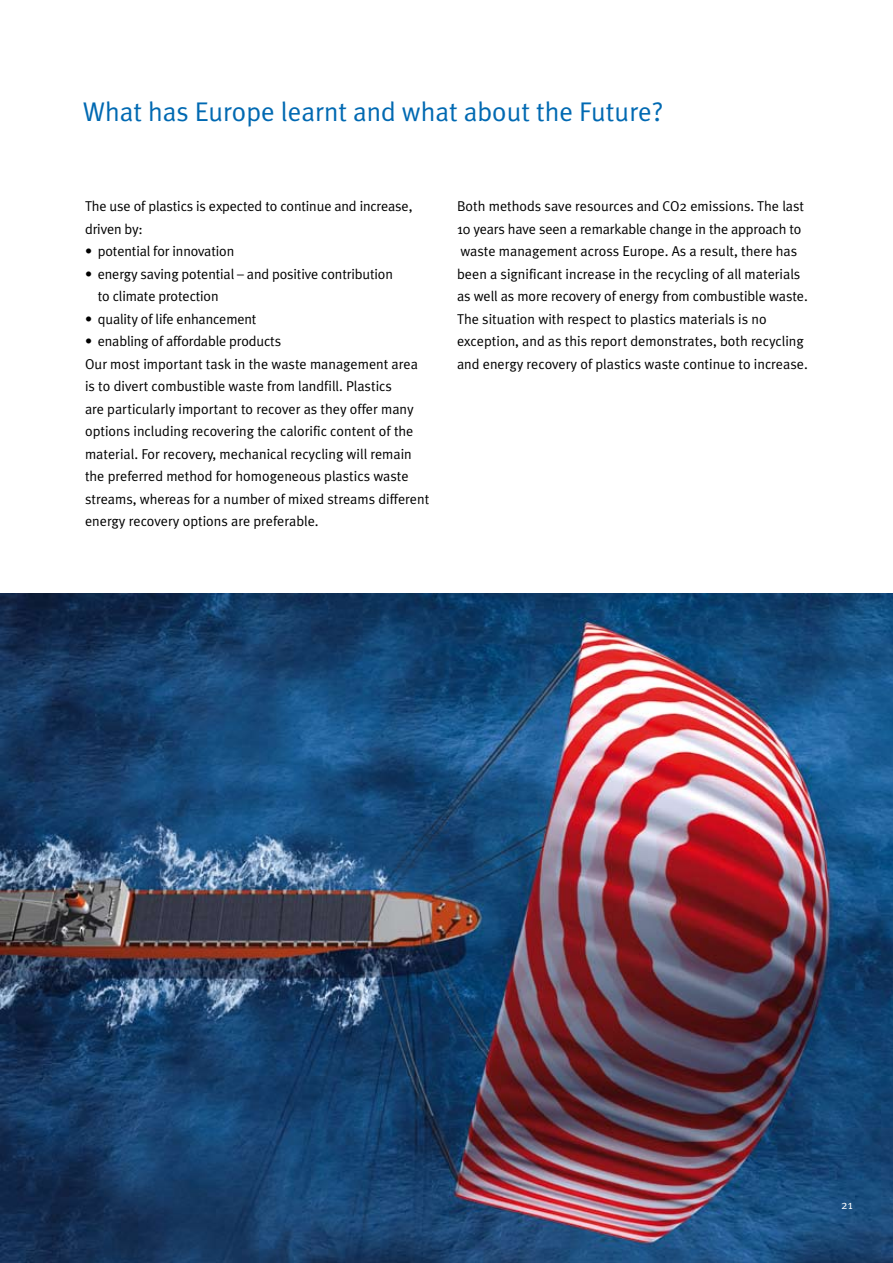
<style>
.page{position:relative;width:893px;height:1263px;background:#fff}
.page>*{position:absolute;margin:0;border:0;box-sizing:border-box;transform-origin:0 0}
.t1{font:27px "Meta Plus Normal";color:#0069b2}
.t2{font:14.25px/22.5px "Meta Plus Normal";color:#000}
.t3{font:12px "Meta Plus Normal";color:#fff}
</style>
<div class="page">
<img style="left:0;top:594px;width:893px;height:669px">
<h1 class="t1" style="left:83px;top:96px;width:582px">What has Europe learnt and what about the Future?</h1>
<p class="t2" style="left:85px;top:195px;width:329px">The use of plastics is expected to continue and increase, driven by:</p>
<p class="t2" style="left:85px;top:240px;width:151px">• potential for innovation</p>
<p class="t2" style="left:98px;top:262px;width:297px;text-indent:-13px">• energy saving potential – and positive contribution to climate protection</p>
<p class="t2" style="left:85px;top:307px;width:173px">• quality of life enhancement</p>
<p class="t2" style="left:85px;top:330px;width:346px">• enabling of affordable products<br>Our most important task in the waste management area is to divert combustible waste from landfill. Plastics<br>are particularly important to recover as they offer many options including recovering the calorific content of the material. For recovery, mechanical recycling will remain the preferred method for homogeneous plastics waste streams, whereas for a number of mixed streams different energy recovery options are preferable.</p>
<p class="t2" style="left:457px;top:195px;width:352px">Both methods save resources and CO2 emissions. The last 10 years have seen a remarkable change in the approach to waste management across Europe. As a result, there has been a significant increase in the recycling of all materials as well as more recovery of energy from combustible waste.<br>The situation with respect to plastics materials is no exception, and as this report demonstrates, both recycling and energy recovery of plastics waste continue to increase.</p>
<p class="t3" style="left:841px;top:1197px;width:7px">21</p>
</div>
